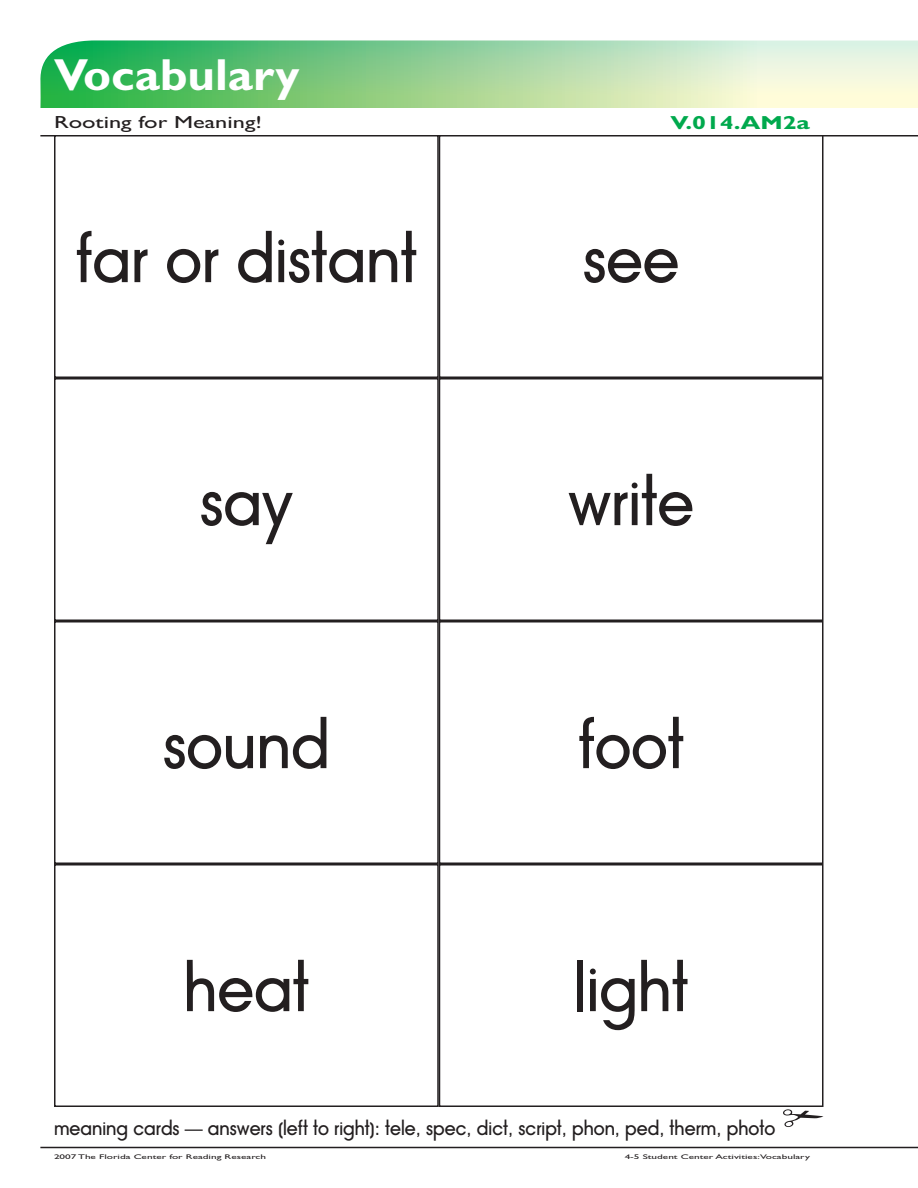
<style>
.page{position:relative;width:918px;height:1188px;background:#fff}
.page>*{position:absolute;margin:0;border:0;box-sizing:border-box;transform-origin:0 0}
.t1{font:60px "Avant Garde Medium Modified";color:#231f20}
.t2{font:700 45px "Gill Sans MT Modified";color:#fff;scale:1.05 1}
.t3{font:700 18.9px "Gill Sans MT Modified";color:#00a94d;scale:1.33 1}
.t4{font:18px "Avant Garde Medium Modified";color:#231f20}
.t5{font:17.55px "Gill Sans MT Modified";color:#231f20;scale:1.39 1}
.t6{font:6.75px "Gill Sans MT Modified";color:#231f20;scale:1.67 1}
</style>
<div class="page">
<svg style="left:40px;top:40px;width:878px;height:68px;background:#9bd69d"></svg>
<hr style="left:40px;top:1147px;width:878px;height:1px;background:#231f20">
<hr style="left:40px;top:135px;width:878px;height:1px;background:#231f20">
<div style="left:439px;top:135px;width:385px;height:243px;border:2px solid #231f20"></div>
<div style="left:439px;top:621px;width:385px;height:243px;border:2px solid #231f20"></div>
<div style="left:54px;top:135px;width:385px;height:243px;border:2px solid #231f20"></div>
<div style="left:54px;top:378px;width:385px;height:243px;border:2px solid #231f20"></div>
<div style="left:439px;top:378px;width:385px;height:243px;border:2px solid #231f20"></div>
<div style="left:54px;top:621px;width:385px;height:243px;border:2px solid #231f20"></div>
<div style="left:54px;top:864px;width:385px;height:243px;border:2px solid #231f20"></div>
<div style="left:439px;top:864px;width:385px;height:243px;border:2px solid #231f20"></div>
<svg style="left:783px;top:1109px;width:41px;height:18px"></svg>
<h2 class="t2" style="left:54px;top:48px;width:236px">Vocabulary</h2>
<p class="t5" style="left:54px;top:112px;width:151px">Rooting for Meaning!</p>
<p class="t3" style="left:670px;top:111px;width:106px">V.014.AM2a</p>
<p class="t1" style="left:76px;top:224px;width:343px">far or distant</p>
<p class="t1" style="left:200px;top:467px;width:94px">say</p>
<p class="t1" style="left:583px;top:224px;width:98px">see</p>
<p class="t1" style="left:568px;top:467px;width:127px">write</p>
<p class="t1" style="left:163px;top:710px;width:168px">sound</p>
<p class="t1" style="left:578px;top:710px;width:107px">foot</p>
<p class="t1" style="left:184px;top:953px;width:127px">heat</p>
<p class="t1" style="left:574px;top:953px;width:116px">light</p>
<p class="t4" style="left:54px;top:1118px;width:723px">meaning cards — answers (left to right): tele, spec, dict, script, phon, ped, therm, photo</p>
<p class="t6" style="left:54px;top:1153px;width:128px">2007 The Florida Center for Reading Research</p>
<p class="t6" style="left:625px;top:1153px;width:112px">4-5 Student Center Activities:Vocabulary</p>
</div>
